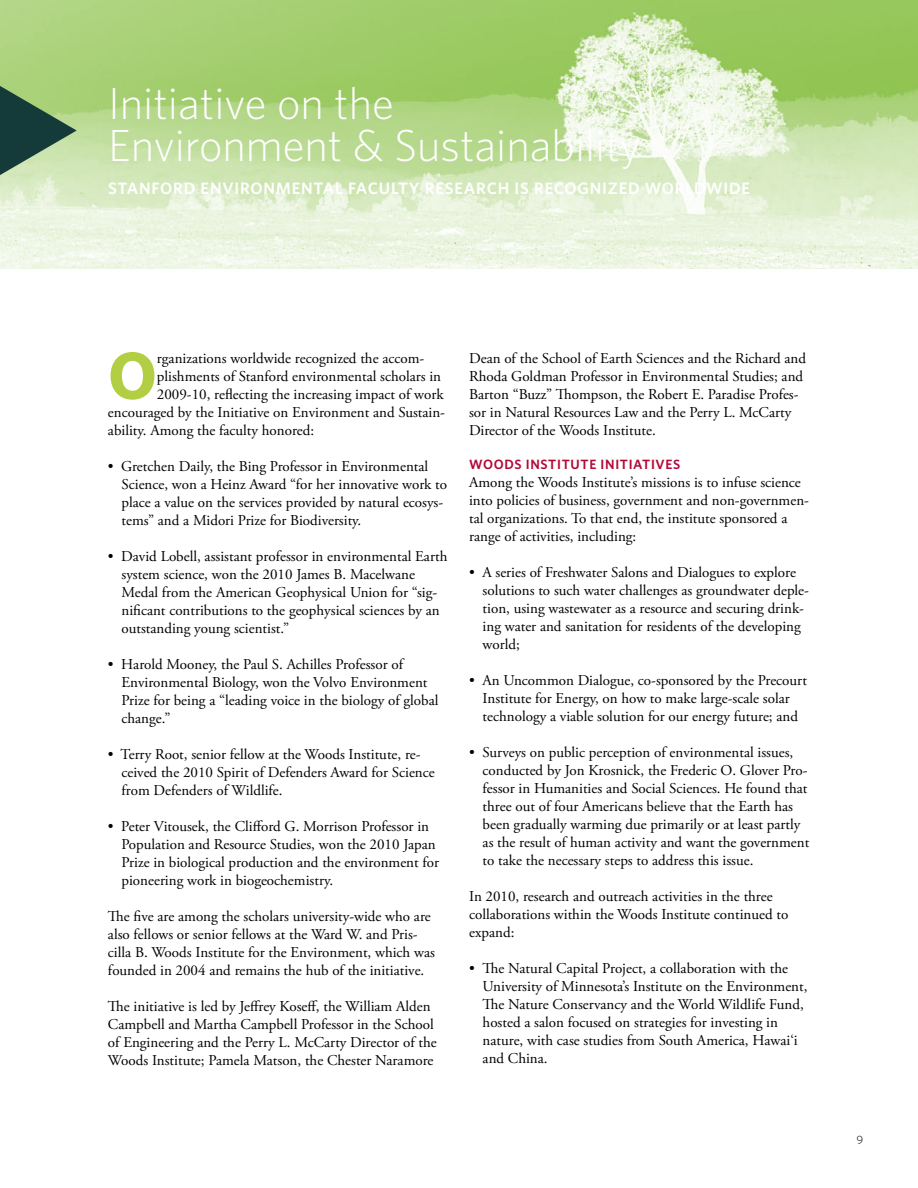
<style>
.page{position:relative;width:918px;height:1188px;background:#fff}
.page>*{position:absolute;margin:0;border:0;box-sizing:border-box;transform-origin:0 0}
.t1{font:700 66.6px "Whitney";color:#b2ce42}
.t2{font:300 45px/42px "Whitney";color:#fff}
.t3{font:600 16.5px "Whitney";letter-spacing:.05em;color:#fff}
.t4{font:15px/18px "Adobe Garamond Pro";color:#000}
.t5{font:600 13.5px "Whitney";letter-spacing:.05em;color:#b30838}
.t6{font:300 12px "Whitney";color:#000}
</style>
<div class="page">
<img style="left:1px;top:0;width:917px;height:268px">
<svg style="left:0;top:86px;width:77px;height:89px"></svg>
<h2 class="t2" style="left:108px;top:81px;width:535px">Initiative on the<br>Environment &amp; Sustainability</h2>
<p class="t3" style="left:108px;top:178px;width:644px">STANFORD ENVIRONMENTAL FACULTY RESEARCH IS RECOGNIZED WORLDWIDE</p>
<h1 class="t1" style="left:108px;top:331px;width:50px">O</h1>
<p class="t4" style="left:157px;top:350px;width:269px">rganizations worldwide recognized the accom-</p>
<p class="t4" style="left:157px;top:368px;width:286px">plishments of Stanford environmental scholars in</p>
<p class="t4" style="left:157px;top:386px;width:288px">2009-10, reflecting the increasing impact of work</p>
<p class="t4" style="left:108px;top:404px;width:339px">encouraged by the Initiative on Environment and Sustain-</p>
<p class="t4" style="left:108px;top:422px;width:208px">ability. Among the faculty honored:</p>
<p class="t4" style="left:121px;top:458px;width:327px;text-indent:-13px">• Gretchen Daily, the Bing Professor in Environmental Science, won a Heinz Award “for her innovative work to place a value on the services provided by natural ecosys&shy;tems” and a Midori Prize for Biodiversity.</p>
<p class="t4" style="left:121px;top:548px;width:327px;text-indent:-14px">• David Lobell, assistant professor in environmental Earth system science, won the 2010 James B. Macelwane Medal from the American Geophysical Union for “sig&shy;nificant contributions to the geophysical sciences by an outstanding young scientist.”</p>
<p class="t4" style="left:121px;top:656px;width:318px;text-indent:-14px">• Harold Mooney, the Paul S. Achilles Professor of Environmental Biology, won the Volvo Environment Prize for being a “leading voice in the biology of global change.”</p>
<p class="t4" style="left:121px;top:746px;width:315px;text-indent:-14px">• Terry Root, senior fellow at the Woods Institute, re&shy;ceived the 2010 Spirit of Defenders Award for Science from Defenders of Wildlife.</p>
<p class="t4" style="left:121px;top:818px;width:319px;text-indent:-14px">• Peter Vitousek, the Clifford G. Morrison Professor in Population and Resource Studies, won the 2010 Japan Prize in biological production and the environment for pioneering work in biogeochemistry.</p>
<p class="t4" style="left:108px;top:908px;width:328px">The five are among the scholars university-wide who are also fellows or senior fellows at the Ward W. and Pris&shy;cilla B. Woods Institute for the Environment, which was founded in 2004 and remains the hub of the initiative.</p>
<p class="t4" style="left:108px;top:998px;width:330px">The initiative is led by Jeffrey Koseff, the William Alden Campbell and Martha Campbell Professor in the School of Engineering and the Perry L. McCarty Director of the Woods Institute; Pamela Matson, the Chester Naramore</p>
<p class="t4" style="left:469px;top:350px;width:339px">Dean of the School of Earth Sciences and the Richard and Rhoda Goldman Professor in Environmental Studies; and Barton “Buzz” Thompson, the Robert E. Paradise Profes&shy;sor in Natural Resources Law and the Perry L. McCarty Director of the Woods Institute.</p>
<p class="t5" style="left:469px;top:455px;width:213px">WOODS INSTITUTE INITIATIVES</p>
<p class="t4" style="left:469px;top:474px;width:341px">Among the Woods Institute’s missions is to infuse science into policies of business, government and non-governmen&shy;tal organizations. To that end, the institute sponsored a range of activities, including:</p>
<p class="t4" style="left:483px;top:564px;width:328px;text-indent:-14px">• A series of Freshwater Salons and Dialogues to explore solutions to such water challenges as groundwater deple&shy;tion, using wastewater as a resource and securing drink&shy;ing water and sanitation for residents of the developing world;</p>
<p class="t4" style="left:469px;top:672px;width:339px;text-align:center">• An Uncommon Dialogue, co-sponsored by the Precourt<br>Institute for Energy, on how to make large-scale solar technology a viable solution for our energy future; and</p>
<p class="t4" style="left:483px;top:744px;width:328px;text-indent:-14px">• Surveys on public perception of environmental issues, conducted by Jon Krosnick, the Frederic O. Glover Pro&shy;fessor in Humanities and Social Sciences. He found that three out of four Americans believe that the Earth has been gradually warming due primarily or at least partly as the result of human activity and want the government to take the necessary steps to address this issue.</p>
<p class="t4" style="left:469px;top:888px;width:321px">In 2010, research and outreach activities in the three collaborations within the Woods Institute continued to expand:</p>
<p class="t4" style="left:483px;top:960px;width:326px;text-indent:-14px">• The Natural Capital Project, a collaboration with the University of Minnesota’s Institute on the Environment, The Nature Conservancy and the World Wildlife Fund, hosted a salon focused on strategies for investing in nature, with case studies from South America, Hawai‘i and China.</p>
<p class="t6" style="left:856px;top:1131px;width:8px">9</p>
</div>
